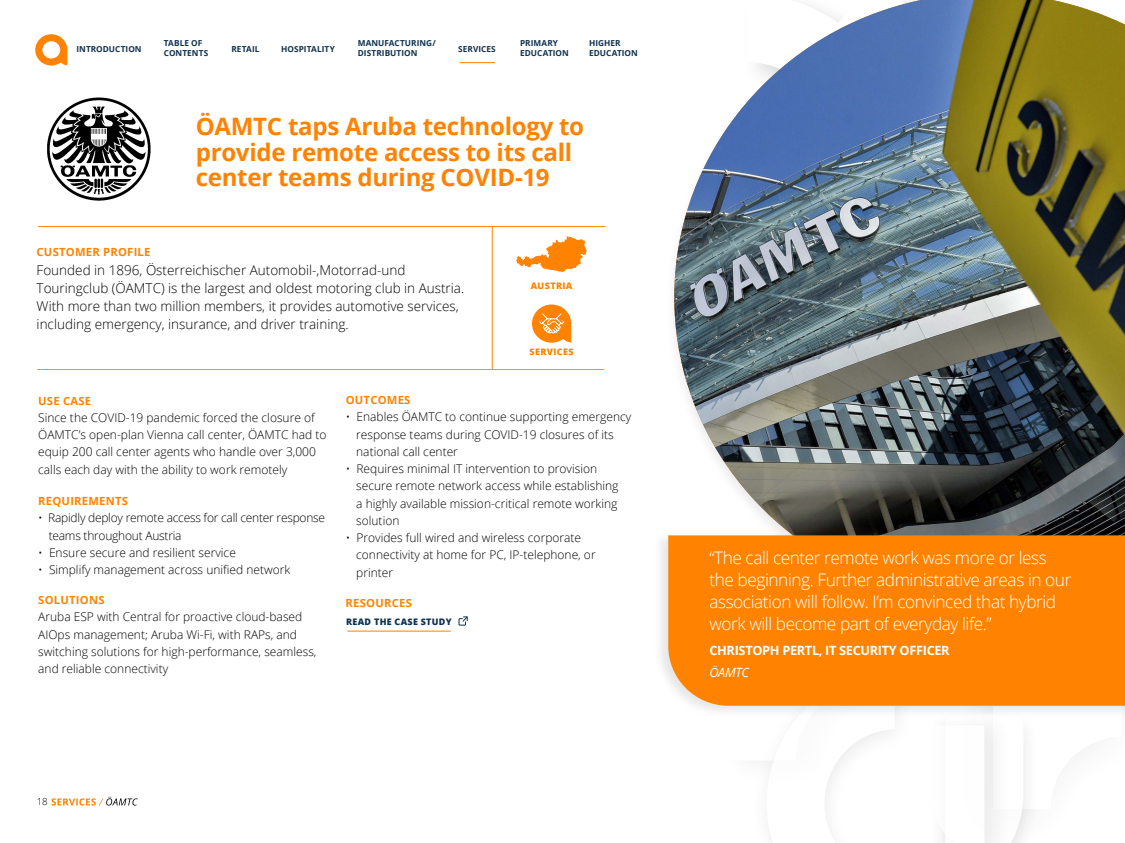
<style>
.page{position:relative;width:1125px;height:843px;background:#fff}
.page>*{position:absolute;margin:0;border:0;box-sizing:border-box;transform-origin:0 0}
.t1{font:700 24px/25.5px "Open Sans";letter-spacing:-.01em;color:#ff8200}
.t2{font:300 17.25px/21.8px "Open Sans";letter-spacing:-.025em;color:#fff}
.t3{font:300 13.5px/18px "Open Sans";color:#000}
.t4{font:700 12.75px "Open Sans";letter-spacing:-.025em;color:#fff}
.t5{font:italic 12.75px "Open Sans";letter-spacing:-.025em;color:#fff}
.t6{font:300 12px/17.2px "Open Sans";color:#000}
.t7{font:300 12px/17.2px "Open Sans";letter-spacing:-.02em;color:#000}
.t8{font:700 11.25px "Open Sans";letter-spacing:.02em;color:#ff8300}
.t9{font:300 9.75px "Open Sans";color:#000101}
.t10{font:800 9px "Open Sans";letter-spacing:.03em;color:#0f3250}
.t11{font:800 9px "Open Sans";letter-spacing:.04em;color:#ff8300}
.t12{font:700 8.25px/9.9px "Open Sans";letter-spacing:.005em;color:#0f3250}
</style>
<div class="page">
<hr style="left:38px;top:226px;width:567px;height:1px;background:#ff8300">
<hr style="left:38px;top:369px;width:566px;height:1px;background:#ff8300">
<hr style="left:492px;top:227px;width:1px;height:143px;background:#ff8300">
<svg style="left:51px;top:797px;width:87px;height:9px"></svg>
<svg style="left:766px;top:730px;width:124px;height:96px"></svg>
<svg style="left:941px;top:728px;width:92px;height:115px"></svg>
<img style="left:674px;top:0;width:451px;height:530px">
<hr style="left:347px;top:631px;width:104px;height:1px;background:#ff8200">
<img style="left:47px;top:97px;width:104px;height:104px">
<div style="left:653px;top:530px;width:472px;height:189px;background:#000;opacity:.1"></div>
<div style="left:668px;top:535px;width:457px;height:171px;background:#ff8300"></div>
<svg style="left:532px;top:304px;width:39px;height:39px"></svg>
<svg style="left:516px;top:236px;width:71px;height:36px"></svg>
<hr style="left:460px;top:62px;width:35px;height:1px;background:#ff8200">
<svg style="left:35px;top:34px;width:32px;height:31px"></svg>
<svg style="left:458px;top:616px;width:10px;height:10px"></svg>
<p class="t12" style="left:164px;top:38px;width:46px">TABLE OF<br>CONTENTS</p>
<p class="t12" style="left:76px;top:44px;width:67px">INTRODUCTION</p>
<p class="t12" style="left:231px;top:44px;width:30px">RETAIL</p>
<p class="t12" style="left:458px;top:44px;width:39px">SERVICES</p>
<p class="t12" style="left:589px;top:38px;width:50px">HIGHER<br>EDUCATION</p>
<p class="t12" style="left:358px;top:38px;width:80px">MANUFACTURING/<br>DISTRIBUTION</p>
<p class="t12" style="left:520px;top:38px;width:50px">PRIMARY<br>EDUCATION</p>
<p class="t12" style="left:281px;top:44px;width:55px">HOSPITALITY</p>
<p class="t8" style="left:37px;top:244px;width:115px">CUSTOMER PROFILE</p>
<h1 class="t1" style="left:196px;top:113px;width:390px">ÖAMTC taps Aruba technology to provide remote access to its call center teams during COVID-19</h1>
<p class="t3" style="left:37px;top:261px;width:429px">Founded in 1896, Österreichischer Automobil-,Motorrad-und Touringclub (ÖAMTC) is the largest and oldest motoring club in Austria.<br>With more than two million members, it provides automotive services, including emergency, insurance, and driver training.</p>
<p class="t11" style="left:531px;top:278px;width:43px">AUSTRIA</p>
<p class="t11" style="left:530px;top:345px;width:46px">SERVICES</p>
<p class="t8" style="left:38px;top:393px;width:54px">USE CASE</p>
<p class="t6" style="left:38px;top:409px;width:290px">Since the COVID-19 pandemic forced the closure of ÖAMTC’s open-plan Vienna call center, ÖAMTC had to equip 200 call center agents who handle over 3,000 calls each day with the ability to work remotely</p>
<p class="t8" style="left:38px;top:493px;width:91px">REQUIREMENTS</p>
<p class="t7" style="left:49px;top:509px;width:278px;text-indent:-10px">• Rapidly deploy remote access for call center response teams throughout Austria</p>
<p class="t6" style="left:38px;top:544px;width:199px">• Ensure secure and resilient service</p>
<p class="t6" style="left:38px;top:561px;width:254px">• Simplify management across unified network</p>
<p class="t8" style="left:38px;top:592px;width:68px">SOLUTIONS</p>
<p class="t6" style="left:38px;top:608px;width:280px">Aruba ESP with Central for proactive cloud-based AIOps management; Aruba Wi-Fi, with RAPs, and switching solutions for high-performance, seamless, and reliable connectivity</p>
<p class="t8" style="left:346px;top:392px;width:66px">OUTCOMES</p>
<p class="t6" style="left:356px;top:408px;width:277px;text-indent:-10px">• Enables ÖAMTC to continue supporting emergency response teams during COVID-19 closures of its national call center</p>
<p class="t6" style="left:356px;top:460px;width:264px;text-indent:-10px">• Requires minimal IT intervention to provision secure remote network access while establishing a highly available mission-critical remote working solution</p>
<p class="t6" style="left:356px;top:529px;width:241px;text-indent:-10px">• Provides full wired and wireless corporate connectivity at home for PC, IP-telephone, or printer</p>
<p class="t8" style="left:346px;top:595px;width:68px">RESOURCES</p>
<p class="t10" style="left:346px;top:615px;width:107px">READ THE CASE STUDY</p>
<p class="t9" style="left:37px;top:795px;width:13px">18</p>
<h2 class="t2" style="left:709px;top:547px;width:364px">“The call center remote work was more or less the beginning. Further administrative areas in our association will follow. I’m convinced that hybrid work will become part of everyday life.”</h2>
<p class="t4" style="left:709px;top:641px;width:242px">CHRISTOPH PERTL, IT SECURITY OFFICER</p>
<p class="t5" style="left:709px;top:663px;width:41px">ÖAMTC</p>
</div>
